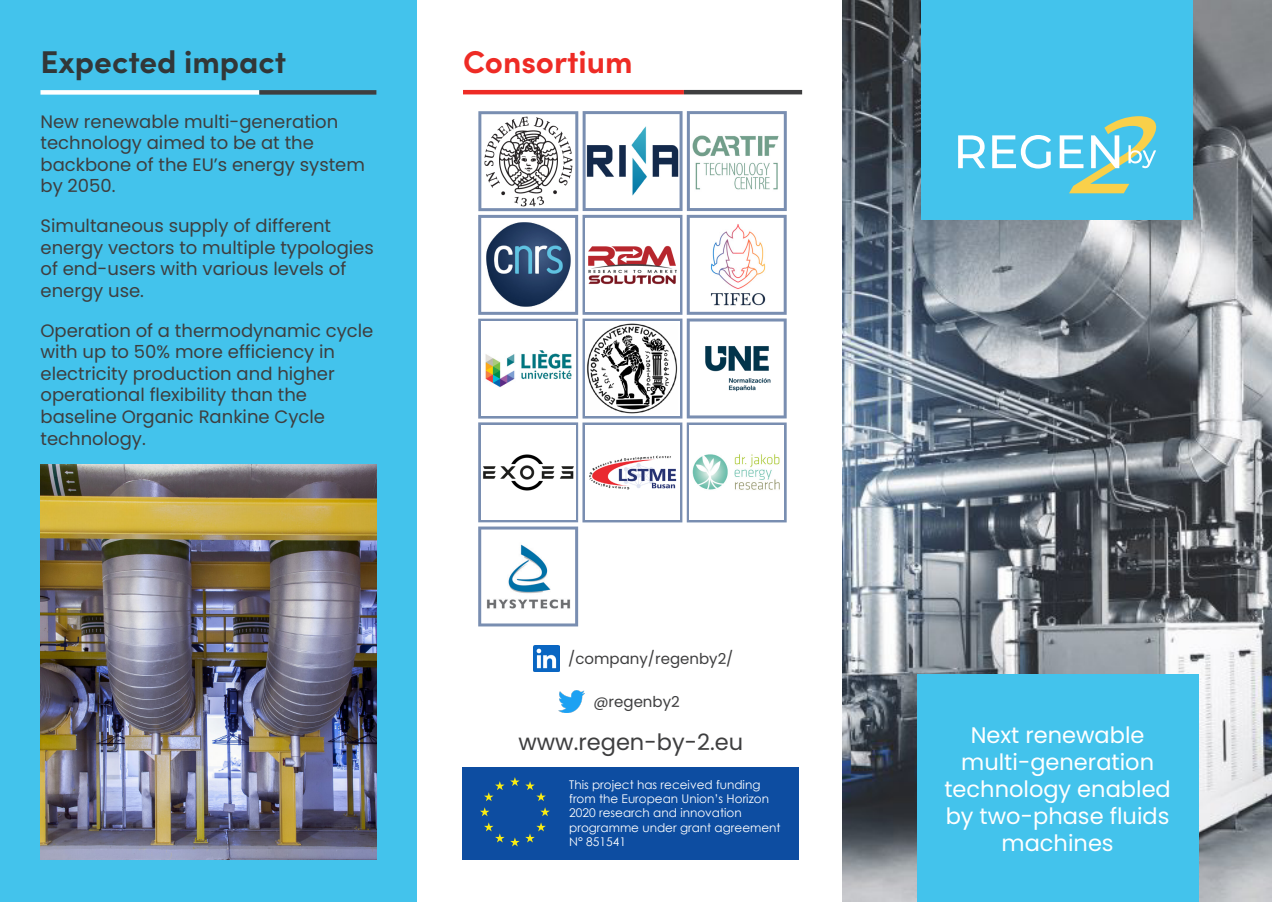
<style>
.page{position:relative;width:1272px;height:902px;background:#fff}
.page>*{position:absolute;margin:0;border:0;box-sizing:border-box;transform-origin:0 0}
.t1{font:700 31.5px "Sofia Pro";color:#323738}
.t2{font:700 31.5px "Sofia Pro";color:#ee2b25}
.t3{font:22.5px/27px "Poppins";color:#fff;text-align:center}
.t4{font:22.5px "Poppins";color:#3e3e3f}
.t5{font:18px/21.6px "Poppins";color:#3e3e3f}
.t6{font:15px "Poppins";color:#3e3e3f}
.t7{font:12px/14.4px "Century Gothic";color:#fff}
</style>
<div class="page">
<img style="left:842px;top:0;width:429px;height:901px">
<div style="left:921px;top:0;width:271px;height:219px;background:#43c3ec"></div>
<svg style="left:958px;top:135px;width:27px;height:33px"></svg>
<svg style="left:992px;top:135px;width:58px;height:33px"></svg>
<svg style="left:1059px;top:116px;width:98px;height:77px"></svg>
<div style="left:917px;top:674px;width:281px;height:227px;background:#43c3ec"></div>
<div style="left:0;top:0;width:417px;height:901px;background:#43c3ec"></div>
<img style="left:558px;top:690px;width:27px;height:22px">
<img style="left:533px;top:645px;width:27px;height:26px">
<hr style="left:463px;top:90px;width:221px;height:4px;background:#ee2b25">
<hr style="left:684px;top:90px;width:118px;height:4px;background:#3e3e3f">
<div style="left:40px;top:90px;width:219px;height:5px;background:#fff"></div>
<div style="left:259px;top:90px;width:117px;height:5px;background:#3e3e3f"></div>
<div style="left:462px;top:767px;width:337px;height:92px;background:#0d4da1"></div>
<svg style="left:510px;top:777px;width:9px;height:9px"></svg>
<svg style="left:484px;top:781px;width:20px;height:20px"></svg>
<svg style="left:480px;top:807px;width:9px;height:9px"></svg>
<svg style="left:484px;top:822px;width:20px;height:20px"></svg>
<svg style="left:510px;top:837px;width:9px;height:9px"></svg>
<svg style="left:525px;top:822px;width:21px;height:20px"></svg>
<svg style="left:540px;top:807px;width:10px;height:9px"></svg>
<svg style="left:525px;top:781px;width:21px;height:20px"></svg>
<img style="left:40px;top:465px;width:336px;height:394px">
<svg style="left:478px;top:111px;width:308px;height:515px"></svg>
<h1 class="t1" style="left:40px;top:38px;width:247px">Expected impact</h1>
<p class="t5" style="left:40px;top:111px;width:326px">New renewable multi-generation technology aimed to be at the backbone of the EU’s energy system by 2050.</p>
<p class="t5" style="left:40px;top:215px;width:335px">Simultaneous supply of different energy vectors to multiple typologies of end-users with various levels of energy use.</p>
<p class="t5" style="left:40px;top:319px;width:334px">Operation of a thermodynamic cycle with up to 50% more efficiency in electricity production and higher operational flexibility than the baseline Organic Rankine Cycle technology.</p>
<h1 class="t2" style="left:463px;top:37px;width:171px">Consortium</h1>
<p class="t6" style="left:568px;top:650px;width:167px">/company/regenby2/</p>
<p class="t6" style="left:593px;top:693px;width:88px">@regenby2</p>
<p class="t4" style="left:518px;top:729px;width:226px">www.regen-by-2.eu</p>
<p class="t7" style="left:569px;top:776px;width:213px">This project has received funding from the European Union’s Horizon<br>2020 research and innovation programme under grant agreement<br>N° 851541</p>
<p class="t3" style="left:944px;top:721px;width:228px">Next renewable multi-generation technology enabled by two-phase fluids machines</p>
</div>
